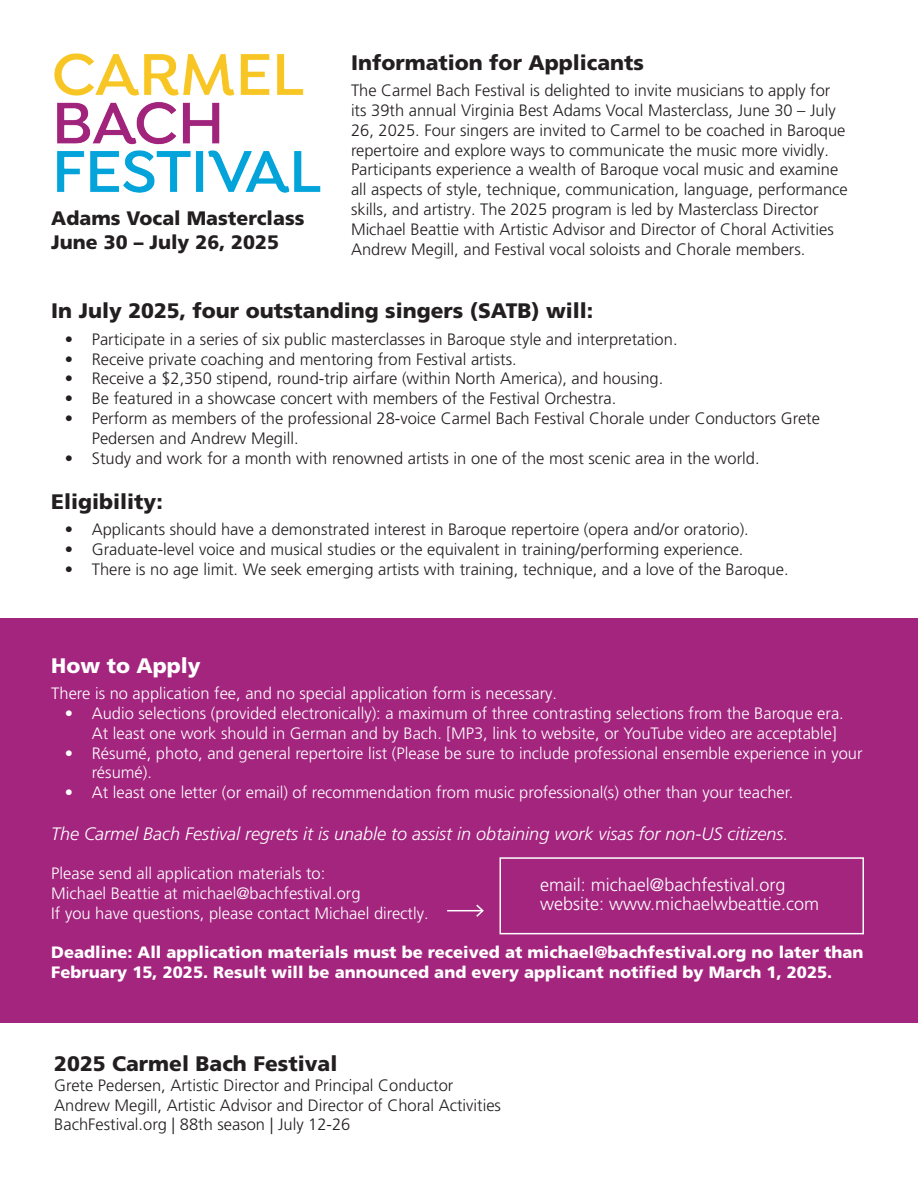
<style>
.page{position:relative;width:918px;height:1188px;background:#fff}
.page>*{position:absolute;margin:0;border:0;box-sizing:border-box;transform-origin:0 0}
.t1{font:900 21px "Frutiger LT Pro";color:#231f20}
.t2{font:900 21px "Frutiger LT Pro";color:#fff}
.t3{font:900 19.5px "Frutiger LT Pro";color:#231f20}
.t4{font:italic 300 18px "Frutiger LT Pro";color:#fff}
.t5{font:300 18px "Frutiger LT Pro";color:#fff}
.t6{font:300 16.5px/19.8px "Frutiger LT Pro";color:#231f20}
.t7{font:300 16.5px/19.8px "Frutiger LT Pro";color:#fff}
.t8{font:900 16.5px/19.8px "Frutiger LT Pro";color:#fff}
</style>
<div class="page">
<img style="left:54px;top:53px;width:267px;height:140px">
<div style="left:0;top:618px;width:918px;height:405px;background:#a3257e"></div>
<div style="left:500px;top:857px;width:364px;height:77px;border:2px solid #fff"></div>
<hr style="left:447px;top:910px;width:36px;height:1px;background:#fff">
<svg style="left:475px;top:904px;width:9px;height:13px"></svg>
<p class="t3" style="left:51px;top:207px;width:255px">Adams Vocal Masterclass</p>
<p class="t3" style="left:51px;top:230px;width:229px">June 30 – July 26, 2025</p>
<p class="t1" style="left:351px;top:50px;width:295px">Information for Applicants</p>
<p class="t6" style="left:351px;top:81px;width:498px">The Carmel Bach Festival is delighted to invite musicians to apply for its 39th annual Virginia Best Adams Vocal Masterclass, June 30 – July 26, 2025. Four singers are invited to Carmel to be coached in Baroque repertoire and explore ways to communicate the music more vividly.<br>Participants experience a wealth of Baroque vocal music and examine all aspects of style, technique, communication, language, performance skills, and artistry. The 2025 program is led by Masterclass Director Michael Beattie with Artistic Advisor and Director of Choral Activities Andrew Megill, and Festival vocal soloists and Chorale members.</p>
<p class="t1" style="left:51px;top:298px;width:544px">In July 2025, four outstanding singers (SATB) will:</p>
<p class="t6" style="left:65px;top:329px;width:614px">• Participate in a series of six public masterclasses in Baroque style and interpretation.</p>
<p class="t6" style="left:65px;top:349px;width:454px">• Receive private coaching and mentoring from Festival artists.</p>
<p class="t6" style="left:65px;top:369px;width:600px">• Receive a $2,350 stipend, round-trip airfare (within North America), and housing.</p>
<p class="t6" style="left:65px;top:389px;width:553px">• Be featured in a showcase concert with members of the Festival Orchestra.</p>
<p class="t6" style="left:92px;top:408px;width:730px;text-indent:-27px">• Perform as members of the professional 28-voice Carmel Bach Festival Chorale under Conductors Grete<br>Pedersen and Andrew Megill.</p>
<p class="t6" style="left:65px;top:448px;width:696px">• Study and work for a month with renowned artists in one of the most scenic area in the world.</p>
<p class="t1" style="left:51px;top:488px;width:113px">Eligibility:</p>
<p class="t6" style="left:65px;top:520px;width:686px">• Applicants should have a demonstrated interest in Baroque repertoire (opera and/or oratorio).</p>
<p class="t6" style="left:65px;top:539px;width:680px">• Graduate-level voice and musical studies or the equivalent in training/performing experience.</p>
<p class="t6" style="left:65px;top:559px;width:725px">• There is no age limit. We seek emerging artists with training, technique, and a love of the Baroque.</p>
<p class="t2" style="left:51px;top:653px;width:151px">How to Apply</p>
<p class="t7" style="left:51px;top:684px;width:507px">There is no application fee, and no special application form is necessary.</p>
<p class="t7" style="left:92px;top:703px;width:754px;text-indent:-27px">• Audio selections (provided electronically): a maximum of three contrasting selections from the Baroque era.<br>At least one work should in German and by Bach. [MP3, link to website, or YouTube video are acceptable]</p>
<p class="t7" style="left:92px;top:743px;width:772px;text-indent:-27px">• Résumé, photo, and general repertoire list (Please be sure to include professional ensemble experience in your résumé).</p>
<p class="t7" style="left:65px;top:783px;width:730px">• At least one letter (or email) of recommendation from music professional(s) other than your teacher.</p>
<p class="t4" style="left:51px;top:823px;width:739px">The Carmel Bach Festival regrets it is unable to assist in obtaining work visas for non-US citizens.</p>
<p class="t7" style="left:51px;top:864px;width:276px">Please send all application materials to:</p>
<p class="t7" style="left:51px;top:883px;width:311px">Michael Beattie at michael@bachfestival.org</p>
<p class="t7" style="left:51px;top:903px;width:379px">If you have questions, please contact Michael directly.</p>
<p class="t8" style="left:51px;top:943px;width:814px">Deadline: All application materials must be received at michael@bachfestival.org no later than<br>February 15, 2025. Result will be announced and every applicant notified by March 1, 2025.</p>
<p class="t5" style="left:540px;top:874px;width:247px">email: michael@bachfestival.org</p>
<p class="t5" style="left:540px;top:894px;width:281px">website: www.michaelwbeattie.com</p>
<p class="t1" style="left:54px;top:1051px;width:285px">2025 Carmel Bach Festival</p>
<p class="t6" style="left:54px;top:1075px;width:401px">Grete Pedersen, Artistic Director and Principal Conductor</p>
<p class="t6" style="left:54px;top:1095px;width:448px">Andrew Megill, Artistic Advisor and Director of Choral Activities</p>
<p class="t6" style="left:54px;top:1115px;width:298px">BachFestival.org | 88th season | July 12-26</p>
</div>
